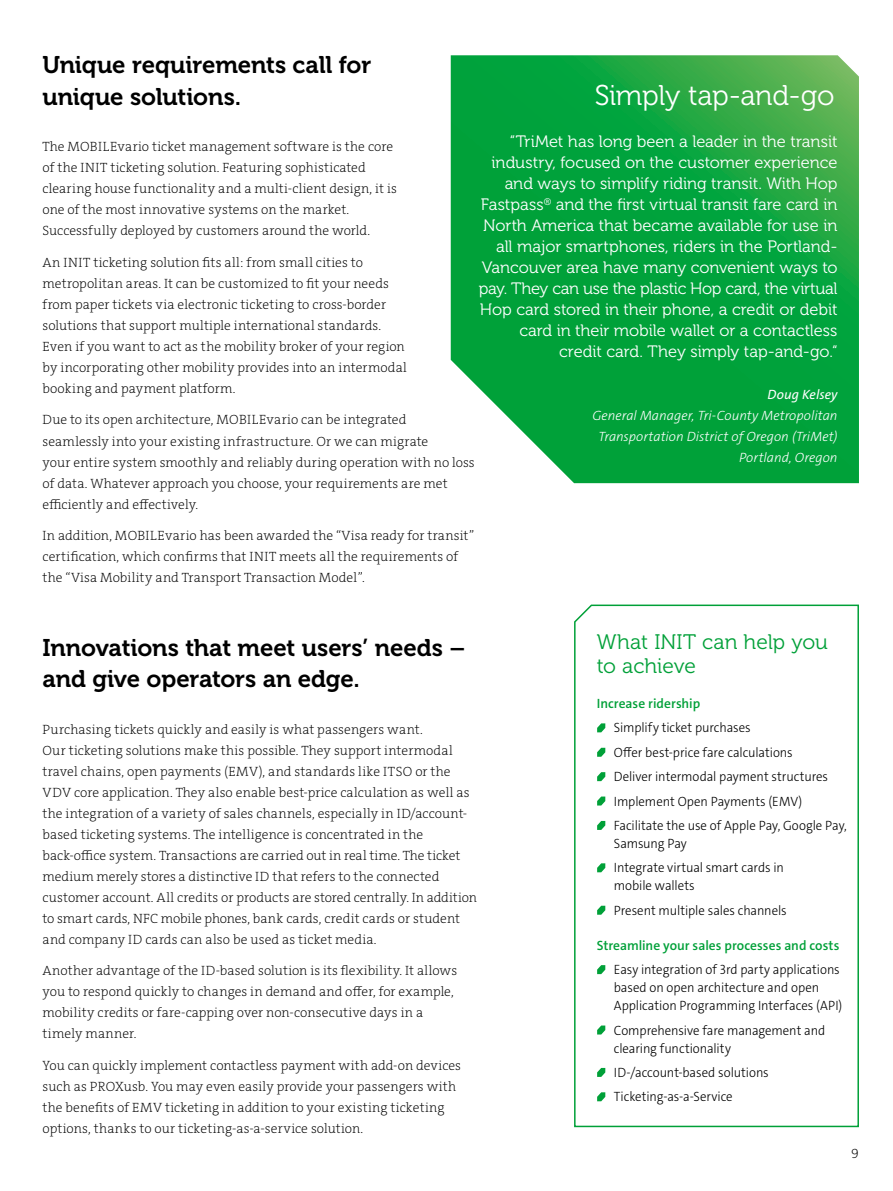
<style>
.page{position:relative;width:893px;height:1191px;background:#fff}
.page>*{position:absolute;margin:0;border:0;box-sizing:border-box;transform-origin:0 0}
.t1{font:28.5px "Museo 300";letter-spacing:-.01em;color:#fff}
.t2{font:24px/31.5px "Museo 700";letter-spacing:-.005em;color:#000}
.t3{font:21px/24px "Museo 300";color:#00a038}
.t4{font:16.5px/21px "Museo 300";letter-spacing:-.005em;color:#fff;text-align:right}
.t5{font:200 13.5px/21px "The Serif";letter-spacing:.01em;color:#000}
.t6{font:300 13.5px/24.5px "The Sans";letter-spacing:-.005em;color:#000;scale:.95 1}
.t7{font:italic 300 13.5px/21px "The Sans";color:#fff;text-align:right}
.t8{font:600 13.5px "The Sans";color:#00a038}
.t9{font:italic 13.5px "The Sans";letter-spacing:.005em;color:#fff}
</style>
<div class="page">
<svg style="left:451px;top:55px;width:408px;height:428px;background:#15a846"></svg>
<svg style="left:574px;top:604px;width:285px;height:524px"></svg>
<svg style="left:597px;top:723px;width:8px;height:9px"></svg>
<svg style="left:597px;top:748px;width:8px;height:8px"></svg>
<svg style="left:597px;top:772px;width:8px;height:9px"></svg>
<svg style="left:597px;top:796px;width:8px;height:9px"></svg>
<svg style="left:597px;top:821px;width:8px;height:9px"></svg>
<svg style="left:597px;top:863px;width:8px;height:9px"></svg>
<svg style="left:597px;top:905px;width:8px;height:9px"></svg>
<svg style="left:597px;top:965px;width:8px;height:9px"></svg>
<svg style="left:597px;top:1025px;width:8px;height:9px"></svg>
<svg style="left:597px;top:1068px;width:8px;height:9px"></svg>
<svg style="left:597px;top:1092px;width:8px;height:9px"></svg>
<h2 class="t2" style="left:43px;top:50px;width:330px">Unique requirements call for unique solutions.</h2>
<p class="t5" style="left:43px;top:136px;width:356px">The MOBILEvario ticket management software is the core of the INIT ticketing solution. Featuring sophisticated clearing house functionality and a multi-client design, it is one of the most innovative systems on the market.<br>Successfully deployed by customers around the world.</p>
<p class="t5" style="left:43px;top:252px;width:366px">An INIT ticketing solution fits all: from small cities to metropolitan areas. It can be customized to fit your needs from paper tickets via electronic ticketing to cross-border solutions that support multiple international standards.<br>Even if you want to act as the mobility broker of your region by incorporating other mobility provides into an intermodal booking and payment platform.</p>
<p class="t5" style="left:43px;top:409px;width:434px">Due to its open architecture, MOBILEvario can be integrated seamlessly into your existing infrastructure. Or we can migrate<br>your entire system smoothly and reliably during operation with no loss of data. Whatever approach you choose, your requirements are met efficiently and effectively.</p>
<p class="t5" style="left:43px;top:525px;width:433px">In addition, MOBILEvario has been awarded the “Visa ready for transit” certification, which confirms that INIT meets all the requirements of the “Visa Mobility and Transport Transaction Model”.</p>
<h1 class="t1" style="left:595px;top:80px;width:241px">Simply tap-and-go</h1>
<p class="t4" style="left:479px;top:131px;width:360px">“TriMet has long been a leader in the transit industry, focused on the customer experience and ways to simplify riding transit. With Hop Fastpass<sup>®</sup> and the first virtual transit fare card in North America that became available for use in all major smartphones, riders in the Portland-Vancouver area have many convenient ways to pay. They can use the plastic Hop card, the virtual Hop card stored in their phone, a credit or debit card in their mobile wallet or a contactless credit card. They simply tap-and-go.“</p>
<p class="t9" style="left:767px;top:386px;width:72px">Doug Kelsey</p>
<p class="t7" style="left:593px;top:405px;width:246px">General Manager, Tri-County Metropolitan<br>Transportation District of Oregon (TriMet)<br>Portland, Oregon</p>
<h2 class="t2" style="left:43px;top:632px;width:424px">Innovations that meet users’ needs – and give operators an edge.</h2>
<p class="t5" style="left:43px;top:718px;width:436px">Purchasing tickets quickly and easily is what passengers want.<br>Our ticketing solutions make this possible. They support intermodal travel chains, open payments (EMV), and standards like ITSO or the VDV core application. They also enable best-price calculation as well as the integration of a variety of sales channels, especially in ID/account&shy;based ticketing systems. The intelligence is concentrated in the back-office system. Transactions are carried out in real time. The ticket medium merely stores a distinctive ID that refers to the connected customer account. All credits or products are stored centrally. In addition to smart cards, NFC mobile phones, bank cards, credit cards or student and company ID cards can also be used as ticket media.</p>
<p class="t5" style="left:43px;top:960px;width:416px">Another advantage of the ID-based solution is its flexibility. It allows you to respond quickly to changes in demand and offer, for example, mobility credits or fare-capping over non-consecutive days in a timely manner.</p>
<p class="t5" style="left:43px;top:1054px;width:420px">You can quickly implement contactless payment with add-on devices such as PROXusb. You may even easily provide your passengers with the benefits of EMV ticketing in addition to your existing ticketing options, thanks to our ticketing-as-a-service solution.</p>
<h3 class="t3" style="left:597px;top:630px;width:233px">What INIT can help you to achieve</h3>
<p class="t8" style="left:597px;top:694px;width:105px">Increase ridership</p>
<p class="t6" style="left:614px;top:715px;width:247px">Simplify ticket purchases<br>Offer best-price fare calculations<br>Deliver intermodal payment structures Implement Open Payments (EMV)<br>Facilitate the use of Apple Pay, Google Pay,</p>
<p class="t6" style="left:614px;top:831px;width:180px">Samsung Pay<br>Integrate virtual smart cards in</p>
<p class="t6" style="left:614px;top:873px;width:183px">mobile wallets<br>Present multiple sales channels</p>
<p class="t8" style="left:597px;top:936px;width:244px">Streamline your sales processes and costs</p>
<p class="t6" style="left:614px;top:960px;width:242px;line-height:18px">Easy integration of 3rd party applications based on open architecture and open<br>Application Programming Interfaces (API)</p>
<p class="t6" style="left:614px;top:1021px;width:224px;line-height:18px">Comprehensive fare management and clearing functionality</p>
<p class="t6" style="left:614px;top:1060px;width:165px">ID-/account-based solutions<br>Ticketing-as-a-Service</p>
<p class="t5" style="left:851px;top:1143px;width:9px">9</p>
</div>
